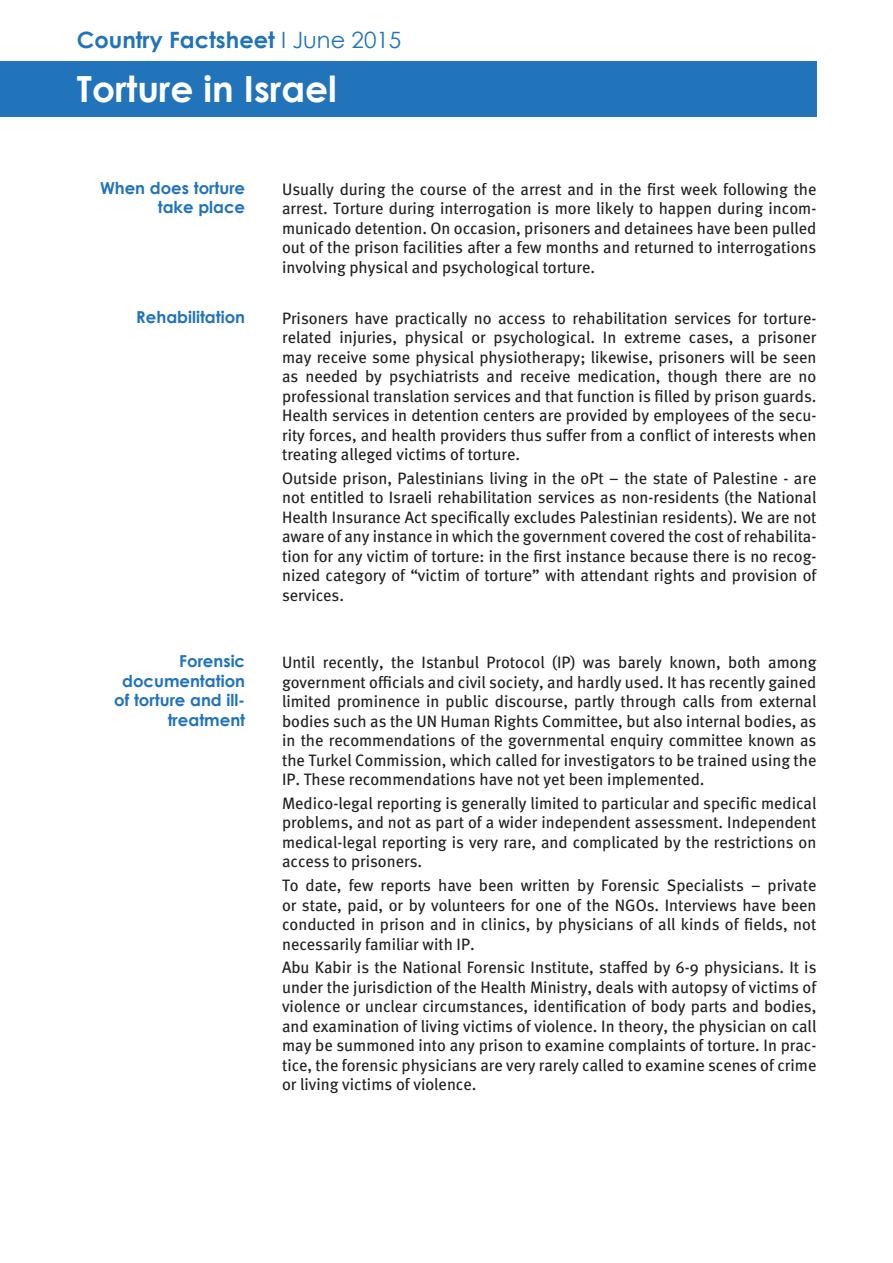
<style>
.page{position:relative;width:893px;height:1263px;background:#fff}
.page>*{position:absolute;margin:0;border:0;box-sizing:border-box;transform-origin:0 0}
.t1{font:700 36px "Century Gothic";color:#fff}
.t2{font:700 22.5px "Century Gothic";color:#2173ba}
.Body{font:16.5px/19.5px "Meta";color:#231f20;text-align:justify}
.t3{font:700 16.5px/19.5px "Century Gothic";color:#2173ba;text-align:right}
.s1{font-weight:400}
</style>
<div class="page">
<div style="left:0;top:62px;width:816px;height:55px;background:#2173ba"></div>
<p class="t2" style="left:77px;top:26px;width:326px">Country Factsheet <span class="s1">I June 2015</span></p>
<p class="t1" style="left:77px;top:66px;width:261px">Torture in Israel</p>
<p class="t3" style="left:100px;top:178px;width:147px">When does torture take place</p>
<p class="Body" style="left:282px;top:179px;width:536px">Usually during the course of the arrest and in the first week following the arrest. Torture during interrogation is more likely to happen during incom&shy;municado detention. On occasion, prisoners and detainees have been pulled out of the prison facilities after a few months and returned to interrogations involving physical and psychological torture.</p>
<p class="t3" style="left:136px;top:307px;width:110px">Rehabilitation</p>
<p class="Body" style="left:282px;top:308px;width:536px">Prisoners have practically no access to rehabilitation services for torture&shy;related injuries, physical or psychological. In extreme cases, a prisoner may receive some physical physiotherapy; likewise, prisoners will be seen as needed by psychiatrists and receive medication, though there are no professional translation services and that function is filled by prison guards.<br>Health services in detention centers are provided by employees of the secu&shy;rity forces, and health providers thus suffer from a conflict of interests when treating alleged victims of torture.</p>
<p class="Body" style="left:282px;top:468px;width:536px">Outside prison, Palestinians living in the oPt – the state of Palestine - are not entitled to Israeli rehabilitation services as non-residents (the National Health Insurance Act specifically excludes Palestinian residents). We are not aware of any instance in which the government covered the cost of rehabilita&shy;tion for any victim of torture: in the first instance because there is no recog&shy;nized category of “victim of torture” with attendant rights and provision of services.</p>
<p class="t3" style="left:114px;top:651px;width:133px">Forensic documentation of torture and ill&shy;treatment</p>
<p class="Body" style="left:282px;top:652px;width:536px">Until recently, the Istanbul Protocol (IP) was barely known, both among government officials and civil society, and hardly used. It has recently gained limited prominence in public discourse, partly through calls from external bodies such as the UN Human Rights Committee, but also internal bodies, as in the recommendations of the governmental enquiry committee known as the Turkel Commission, which called for investigators to be trained using the IP. These recommendations have not yet been implemented.</p>
<p class="Body" style="left:282px;top:793px;width:536px">Medico-legal reporting is generally limited to particular and specific medical problems, and not as part of a wider independent assessment. Independent medical-legal reporting is very rare, and complicated by the restrictions on access to prisoners.</p>
<p class="Body" style="left:282px;top:875px;width:536px">To date, few reports have been written by Forensic Specialists – private or state, paid, or by volunteers for one of the NGOs. Interviews have been conducted in prison and in clinics, by physicians of all kinds of fields, not necessarily familiar with IP.</p>
<p class="Body" style="left:282px;top:958px;width:536px">Abu Kabir is the National Forensic Institute, staffed by 6-9 physicians. It is under the jurisdiction of the Health Ministry, deals with autopsy of victims of violence or unclear circumstances, identification of body parts and bodies, and examination of living victims of violence. In theory, the physician on call may be summoned into any prison to examine complaints of torture. In prac&shy;tice, the forensic physicians are very rarely called to examine scenes of crime or living victims of violence.</p>
</div>
